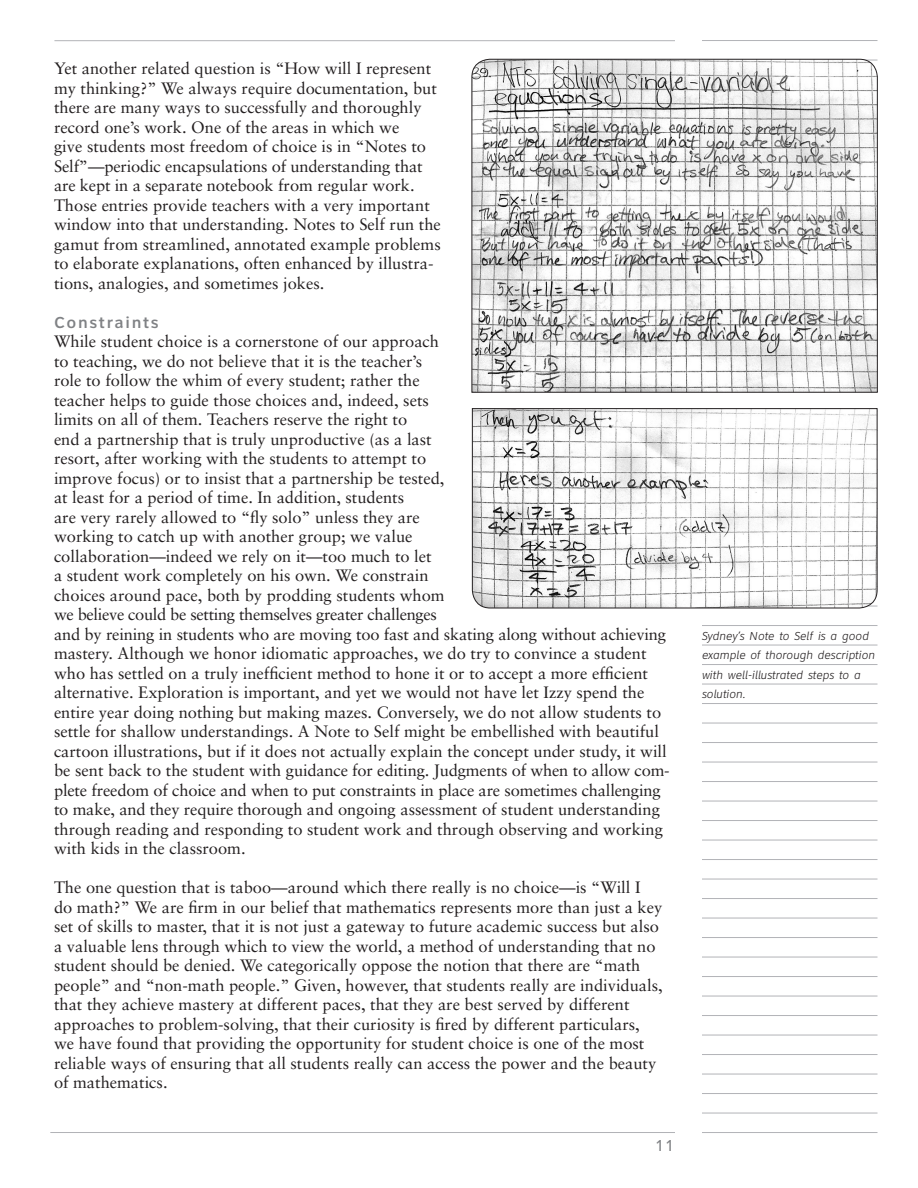
<style>
.page{position:relative;width:918px;height:1188px;background:#fff}
.page>*{position:absolute;margin:0;border:0;box-sizing:border-box;transform-origin:0 0}
.text{font:16.5px/19.5px "Sabon";color:#231f20}
.sub_head_lowercase{font:500 16.5px "Clearview One";letter-spacing:.1em;color:#808285}
.t1{font:16.5px "Clearview One";color:#808285}
.credits_captions{font:italic 300 12px/19.5px "Clearview One";color:#231f20}
</style>
<div class="page">
<hr style="left:702px;top:40px;width:176px;height:1px;background:#b2b3b7">
<hr style="left:702px;top:625px;width:176px;height:1px;background:#b2b3b7">
<hr style="left:702px;top:645px;width:176px;height:1px;background:#b2b3b7">
<hr style="left:702px;top:664px;width:176px;height:1px;background:#b2b3b7">
<hr style="left:702px;top:684px;width:176px;height:1px;background:#b2b3b7">
<hr style="left:702px;top:703px;width:176px;height:1px;background:#b2b3b7">
<hr style="left:702px;top:723px;width:176px;height:1px;background:#b2b3b7">
<hr style="left:702px;top:742px;width:176px;height:1px;background:#b2b3b7">
<hr style="left:702px;top:762px;width:176px;height:1px;background:#b2b3b7">
<hr style="left:702px;top:781px;width:176px;height:1px;background:#b2b3b7">
<hr style="left:702px;top:801px;width:176px;height:1px;background:#b2b3b7">
<hr style="left:702px;top:820px;width:176px;height:1px;background:#b2b3b7">
<hr style="left:702px;top:840px;width:176px;height:1px;background:#b2b3b7">
<hr style="left:702px;top:859px;width:176px;height:1px;background:#b2b3b7">
<hr style="left:702px;top:879px;width:176px;height:1px;background:#b2b3b7">
<hr style="left:702px;top:898px;width:176px;height:1px;background:#b2b3b7">
<hr style="left:702px;top:918px;width:176px;height:1px;background:#b2b3b7">
<hr style="left:702px;top:937px;width:176px;height:1px;background:#b2b3b7">
<hr style="left:702px;top:957px;width:176px;height:1px;background:#b2b3b7">
<hr style="left:702px;top:976px;width:176px;height:1px;background:#b2b3b7">
<hr style="left:702px;top:996px;width:176px;height:1px;background:#b2b3b7">
<hr style="left:702px;top:1015px;width:176px;height:1px;background:#b2b3b7">
<hr style="left:702px;top:1035px;width:176px;height:1px;background:#b2b3b7">
<hr style="left:702px;top:1054px;width:176px;height:1px;background:#b2b3b7">
<hr style="left:702px;top:1074px;width:176px;height:1px;background:#b2b3b7">
<hr style="left:702px;top:1093px;width:176px;height:1px;background:#b2b3b7">
<hr style="left:702px;top:1113px;width:176px;height:1px;background:#b2b3b7">
<hr style="left:702px;top:1132px;width:176px;height:1px;background:#b2b3b7">
<hr style="left:50px;top:1132px;width:625px;height:1px;background:#b2b3b7">
<hr style="left:54px;top:40px;width:621px;height:1px;background:#b2b3b7">
<svg style="left:471px;top:58px;width:407px;height:335px"></svg>
<svg style="left:472px;top:408px;width:406px;height:201px"></svg>
<p class="text" style="left:54px;top:59px;width:388px">Yet another related question is “How will I represent my thinking?” We always require documentation, but there are many ways to successfully and thoroughly record one’s work. One of the areas in which we<br>give students most freedom of choice is in “Notes to Self”—periodic encapsulations of understanding that are kept in a separate notebook from regular work.<br>Those entries provide teachers with a very important window into that understanding. Notes to Self run the gamut from streamlined, annotated example problems to elaborate explanations, often enhanced by illustra&shy;tions, analogies, and sometimes jokes.</p>
<p class="sub_head_lowercase" style="left:54px;top:312px;width:106px">Constraints</p>
<p class="text" style="left:54px;top:332px;width:617px">While student choice is a cornerstone of our approach<br>to teaching, we do not believe that it is the teacher’s<br>role to follow the whim of every student; rather the<br>teacher helps to guide those choices and, indeed, sets<br>limits on all of them. Teachers reserve the right to<br>end a partnership that is truly unproductive (as a last<br>resort, after working with the students to attempt to<br>improve focus) or to insist that a partnership be tested,<br>at least for a period of time. In addition, students<br>are very rarely allowed to “fly solo” unless they are<br>working to catch up with another group; we value<br>collaboration—indeed we rely on it—too much to let<br>a student work completely on his own. We constrain<br>choices around pace, both by prodding students whom<br>we believe could be setting themselves greater challenges<br>and by reining in students who are moving too fast and skating along without achieving mastery. Although we honor idiomatic approaches, we do try to convince a student who has settled on a truly inefficient method to hone it or to accept a more efficient alternative. Exploration is important, and yet we would not have let Izzy spend the entire year doing nothing but making mazes. Conversely, we do not allow students to settle for shallow understandings. A Note to Self might be embellished with beautiful cartoon illustrations, but if it does not actually explain the concept under study, it will be sent back to the student with guidance for editing. Judgments of when to allow com&shy;plete freedom of choice and when to put constraints in place are sometimes challenging to make, and they require thorough and ongoing assessment of student understanding through reading and responding to student work and through observing and working with kids in the classroom.</p>
<p class="text" style="left:54px;top:878px;width:610px">The one question that is taboo—around which there really is no choice—is “Will I do math?” We are firm in our belief that mathematics represents more than just a key set of skills to master, that it is not just a gateway to future academic success but also a valuable lens through which to view the world, a method of understanding that no student should be denied. We categorically oppose the notion that there are “math people” and “non-math people.” Given, however, that students really are individuals, that they achieve mastery at different paces, that they are best served by different approaches to problem-solving, that their curiosity is fired by different particulars, we have found that providing the opportunity for student choice is one of the most reliable ways of ensuring that all students really can access the power and the beauty of mathematics.</p>
<p class="t1" style="left:655px;top:1135px;width:22px">11</p>
<p class="credits_captions" style="left:702px;top:626px;width:175px">Sydney’s Note to Self is a good example of thorough description with well-illustrated steps to a solution.</p>
</div>
